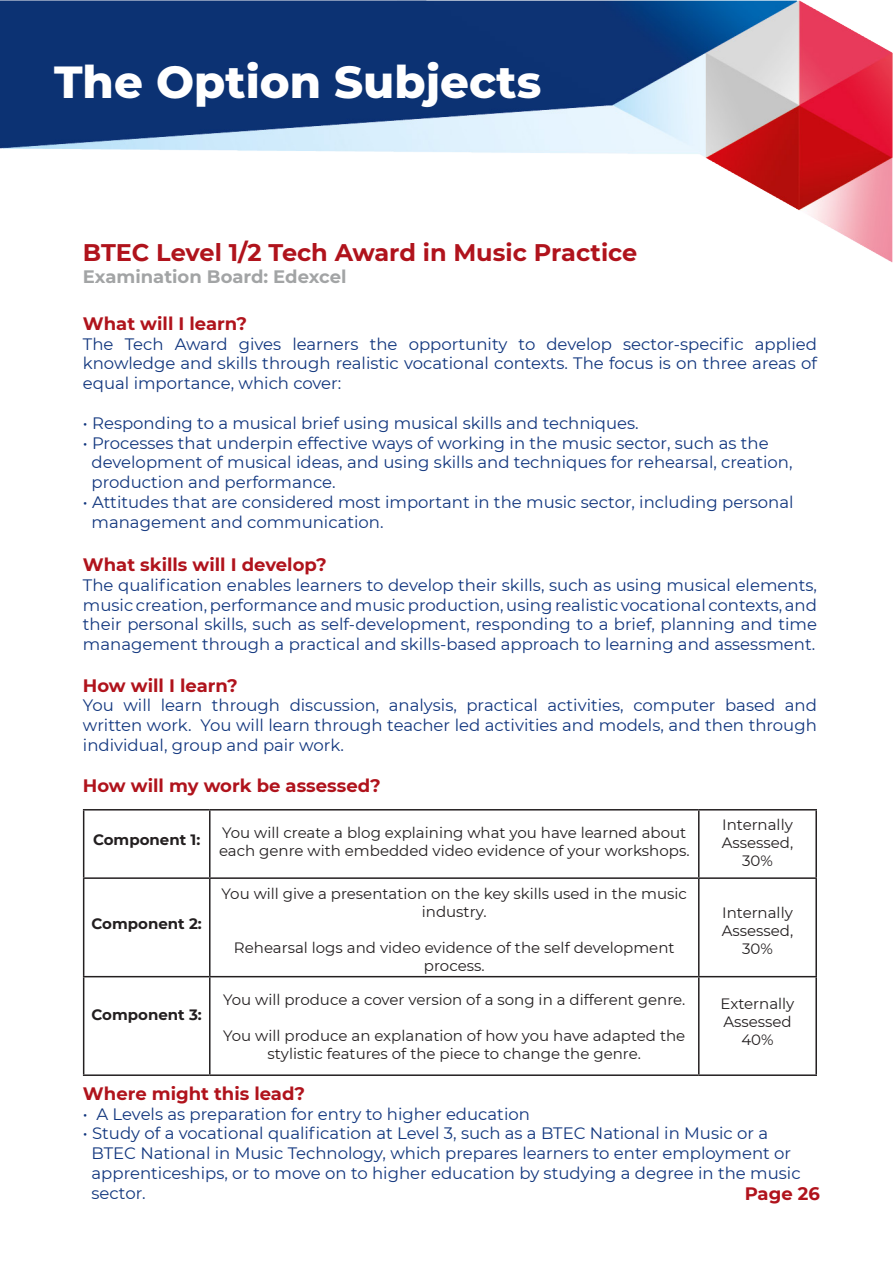
<style>
.page{position:relative;width:893px;height:1263px;background:#fff}
.page>*{position:absolute;margin:0;border:0;box-sizing:border-box;transform-origin:0 0}
.t1{font:800 45px "Montserrat";color:#fff}
.t2{font:700 24px "Montserrat";color:#b0131c}
.t3{font:700 18px "Montserrat";color:#b0131c}
.t4{font:700 18px "Montserrat";color:#a2a4a5}
.t5{font:16.5px/19.8px "Montserrat";color:#11367e;text-align:justify}
.t6{font:15px/18px "Montserrat";color:#231f20}
.t7{font:700 15px "Montserrat";color:#231f20}
</style>
<div class="page">
<img style="left:0;top:0;width:893px;height:263px">
<hr style="left:83px;top:809px;width:127px;height:1px;background:#231f20">
<hr style="left:83px;top:810px;width:1px;height:67px;background:#231f20">
<hr style="left:210px;top:809px;width:489px;height:1px;background:#231f20">
<hr style="left:209px;top:810px;width:2px;height:67px;background:#231f20">
<hr style="left:699px;top:809px;width:118px;height:1px;background:#231f20">
<hr style="left:698px;top:810px;width:1px;height:67px;background:#231f20">
<hr style="left:815px;top:810px;width:2px;height:67px;background:#231f20">
<hr style="left:83px;top:877px;width:127px;height:2px;background:#231f20">
<hr style="left:83px;top:879px;width:1px;height:97px;background:#231f20">
<hr style="left:210px;top:877px;width:489px;height:2px;background:#231f20">
<hr style="left:209px;top:879px;width:2px;height:97px;background:#231f20">
<hr style="left:699px;top:877px;width:118px;height:2px;background:#231f20">
<hr style="left:698px;top:879px;width:1px;height:97px;background:#231f20">
<hr style="left:815px;top:879px;width:2px;height:97px;background:#231f20">
<hr style="left:83px;top:976px;width:127px;height:1px;background:#231f20">
<hr style="left:83px;top:977px;width:1px;height:97px;background:#231f20">
<hr style="left:210px;top:976px;width:489px;height:1px;background:#231f20">
<hr style="left:209px;top:977px;width:2px;height:97px;background:#231f20">
<hr style="left:699px;top:976px;width:118px;height:1px;background:#231f20">
<hr style="left:698px;top:977px;width:1px;height:97px;background:#231f20">
<hr style="left:815px;top:977px;width:2px;height:97px;background:#231f20">
<hr style="left:83px;top:1074px;width:127px;height:2px;background:#231f20">
<hr style="left:210px;top:1074px;width:489px;height:2px;background:#231f20">
<hr style="left:699px;top:1074px;width:118px;height:2px;background:#231f20">
<p class="t1" style="left:54px;top:49px;width:489px">The Option Subjects</p>
<p class="t2" style="left:83px;top:236px;width:556px">BTEC Level 1/2 Tech Award in Music Practice</p>
<p class="t4" style="left:83px;top:264px;width:265px">Examination Board: Edexcel</p>
<p class="t3" style="left:83px;top:310px;width:166px">What will I learn?</p>
<p class="t5" style="left:83px;top:333px;width:736px">The Tech Award gives learners the opportunity to develop sector-specific applied knowledge and skills through realistic vocational contexts. The focus is on three areas of equal importance, which cover:</p>
<p class="t5" style="left:83px;top:412px;width:557px">• Responding to a musical brief using musical skills and techniques.</p>
<p class="t5" style="left:83px;top:432px;width:687px">• Processes that underpin effective ways of working in the music sector, such as the</p>
<p class="t5" style="left:92px;top:452px;width:702px">development of musical ideas, and using skills and techniques for rehearsal, creation,</p>
<p class="t5" style="left:92px;top:472px;width:246px">production and performance.</p>
<p class="t5" style="left:83px;top:492px;width:712px">• Attitudes that are considered most important in the music sector, including personal</p>
<p class="t5" style="left:92px;top:511px;width:293px">management and communication.</p>
<p class="t3" style="left:83px;top:552px;width:245px">What skills will I develop?</p>
<p class="t5" style="left:83px;top:574px;width:736px">The qualification enables learners to develop their skills, such as using musical elements, music creation, performance and music production, using realistic vocational contexts, and their personal skills, such as self-development, responding to a brief, planning and time management through a practical and skills-based approach to learning and assessment.</p>
<p class="t3" style="left:83px;top:672px;width:156px">How will I learn?</p>
<p class="t5" style="left:83px;top:695px;width:735px">You will learn through discussion, analysis, practical activities, computer based and written work. You will learn through teacher led activities and models, and then through individual, group and pair work.</p>
<p class="t3" style="left:83px;top:773px;width:299px">How will my work be assessed?</p>
<p class="t7" style="left:93px;top:829px;width:109px">Component 1:</p>
<p class="t6" style="left:219px;top:823px;width:472px">You will create a blog explaining what you have learned about each genre with embedded video evidence of your workshops.</p>
<p class="t6" style="left:722px;top:815px;width:73px">Internally<br>Assessed,</p>
<p class="t6" style="left:742px;top:851px;width:32px">30%</p>
<p class="t7" style="left:92px;top:912px;width:112px">Component 2:</p>
<p class="t7" style="left:92px;top:1003px;width:112px">Component 3:</p>
<p class="t6" style="left:222px;top:884px;width:467px;text-align:center">You will give a presentation on the key skills used in the music industry.</p>
<p class="t6" style="left:234px;top:938px;width:442px;text-align:center">Rehearsal logs and video evidence of the self development process.</p>
<p class="t6" style="left:223px;top:990px;width:464px">You will produce a cover version of a song in a different genre.</p>
<p class="t6" style="left:223px;top:1026px;width:464px;text-align:center">You will produce an explanation of how you have adapted the stylistic features of the piece to change the genre.</p>
<p class="t6" style="left:722px;top:903px;width:73px">Internally<br>Assessed,</p>
<p class="t6" style="left:742px;top:939px;width:32px">30%</p>
<p class="t6" style="left:721px;top:994px;width:75px">Externally<br>Assessed</p>
<p class="t6" style="left:741px;top:1030px;width:34px">40%</p>
<p class="t3" style="left:83px;top:1080px;width:224px">Where might this lead?</p>
<p class="t5" style="left:83px;top:1103px;width:448px">• A Levels as preparation for entry to higher education</p>
<p class="t5" style="left:83px;top:1123px;width:687px">• Study of a vocational qualification at Level 3, such as a BTEC National in Music or a</p>
<p class="t5" style="left:92px;top:1143px;width:701px">BTEC National in Music Technology, which prepares learners to enter employment or</p>
<p class="t5" style="left:92px;top:1162px;width:710px">apprenticeships, or to move on to higher education by studying a degree in the music</p>
<p class="t5" style="left:92px;top:1182px;width:56px">sector.</p>
<p class="t3" style="left:745px;top:1181px;width:77px">Page 26</p>
</div>
